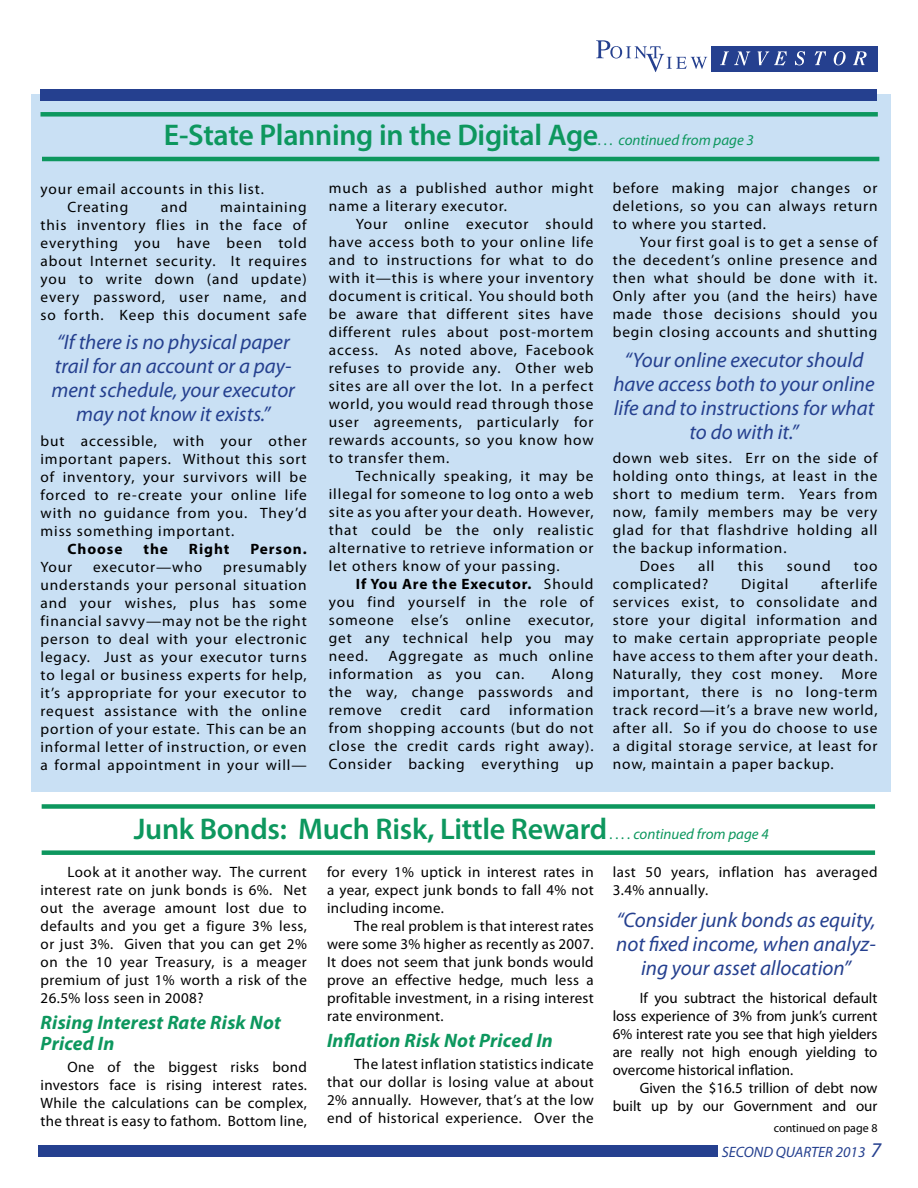
<style>
.page{position:relative;width:918px;height:1188px;background:#fff}
.page>*{position:absolute;margin:0;border:0;box-sizing:border-box;transform-origin:0 0}
.t1{font:600 30px "Myriad Pro";letter-spacing:-.01em;color:#0d975e}
.t2{font:italic 21px/24px "Myriad Pro";color:#25408f;text-align:center}
.t3{font:italic 700 19.5px/21px "Myriad Pro";letter-spacing:.01em;color:#0d975e}
.t4{font:15px/18px "Myriad Pro";letter-spacing:.06em;color:#000;text-align:justify}
.t5{font:15px/18px "Myriad Pro";color:#000;text-align:right}
.t6{font:15px/18px "Myriad Pro";letter-spacing:.03em;color:#000}
.t7{font:700 15px "Myriad Pro";letter-spacing:.06em;color:#000}
.t8{font:italic 15px "Myriad Pro";color:#25408f}
.t9{font:12px "Myriad Pro";color:#000}
.s1{font-weight:400;font-style:italic;font-size:15px}
.s2{font-weight:700}
.s3{font-size:21px}
</style>
<div class="page">
<div style="left:32px;top:94px;width:859px;height:698px;background:#c9e0f4"></div>
<div style="left:38px;top:1145px;width:679px;height:12px;background:#25408f"></div>
<div style="left:40px;top:89px;width:838px;height:12px;background:#25408f"></div>
<svg style="left:596px;top:40px;width:111px;height:32px"></svg>
<div style="left:711px;top:46px;width:167px;height:26px;background:#25408f"></div>
<svg style="left:720px;top:51px;width:30px;height:14px"></svg>
<svg style="left:758px;top:51px;width:29px;height:14px"></svg>
<svg style="left:795px;top:51px;width:10px;height:14px"></svg>
<svg style="left:815px;top:51px;width:11px;height:14px"></svg>
<svg style="left:834px;top:51px;width:12px;height:14px"></svg>
<svg style="left:853px;top:51px;width:14px;height:14px"></svg>
<div style="left:40px;top:112px;width:838px;height:5px;background:#0d975e"></div>
<hr style="left:42px;top:157px;width:837px;height:4px;background:#0d975e">
<div style="left:42px;top:804px;width:833px;height:5px;background:#0d975e"></div>
<div style="left:42px;top:850px;width:833px;height:5px;background:#0d975e"></div>
<h1 class="t1" style="left:164px;top:116px;width:592px">E-State Planning in the Digital Age<span class="s1">. . . continued from page 3</span></h1>
<p class="t4" style="left:68px;top:179px;width:198px;text-indent:-27px">your email accounts in this list.<br>Creating</p>
<p class="t4" style="left:161px;top:197px;width:28px">and</p>
<p class="t4" style="left:40px;top:197px;width:268px;text-indent:180px">maintaining this inventory flies in the face of everything you have been told about Internet security. It requires you to write down (and update) every password, user name, and so forth. Keep this document safe</p>
<h2 class="t2" style="left:51px;top:329px;width:245px">“If there is no physical paper trail for an account or a pay&shy;ment schedule, your executor may not know it exists.”</h2>
<p class="t4" style="left:40px;top:431px;width:268px">but accessible, with your other important papers. Without this sort of inventory, your survivors will be forced to re-create your online life with no guidance from you. They’d miss something important.</p>
<p class="t7" style="left:68px;top:539px;width:57px">Choose</p>
<p class="t7" style="left:143px;top:539px;width:26px">the</p>
<p class="t7" style="left:189px;top:539px;width:42px">Right</p>
<p class="t7" style="left:250px;top:539px;width:58px">Person.</p>
<p class="t4" style="left:40px;top:557px;width:33px">Your</p>
<p class="t4" style="left:93px;top:557px;width:111px">executor—who</p>
<p class="t4" style="left:40px;top:557px;width:268px;text-indent:183px">presumably understands your personal situation and your wishes, plus has some financial savvy—may not be the right person to deal with your electronic legacy. Just as your executor turns to legal or business experts for help, it’s appropriate for your executor to request assistance with the online portion of your estate. This can be an informal letter of instruction, or even a formal appointment in your will—</p>
<p class="t4" style="left:329px;top:179px;width:266px">much as a published author might name a literary executor.</p>
<p class="t4" style="left:329px;top:215px;width:266px;text-indent:27px">Your online executor should have access both to your online life and to instructions for what to do with it—this is where your inventory document is critical. You should both be aware that different sites have different rules about post-mortem access. As noted above, Facebook refuses to provide any. Other web sites are all over the lot. In a perfect world, you would read through those user agreements, particularly for rewards accounts, so you know how to transfer them.</p>
<p class="t4" style="left:329px;top:467px;width:266px;text-indent:27px">Technically speaking, it may be illegal for someone to log onto a web site as you after your death. However, that could be the only realistic alternative to retrieve information or let others know of your passing.</p>
<p class="t4" style="left:329px;top:575px;width:266px;text-indent:27px"><span class="s2">If You Are the Executor.</span> Should you find yourself in the role of someone else’s online executor, get any technical help you may need.</p>
<p class="t4" style="left:329px;top:647px;width:266px;text-indent:60px">Aggregate as much online information as you can.</p>
<p class="t4" style="left:329px;top:665px;width:266px;text-indent:223px">Along the way, change passwords and remove credit card information from shopping accounts (but do not close the credit cards right away).<br>Consider backing everything up</p>
<p class="t4" style="left:613px;top:179px;width:266px">before making major changes or deletions, so you can always return to where you started.</p>
<p class="t4" style="left:613px;top:233px;width:266px;text-indent:27px">Your first goal is to get a sense of the decedent’s online presence and then what should be done with it.<br>Only after you (and the heirs) have made those decisions should you begin closing accounts and shutting</p>
<h2 class="t2" style="left:613px;top:348px;width:263px">“Your online executor should have access both to your online life and to instructions for what to do with it.”</h2>
<p class="t4" style="left:613px;top:449px;width:266px">down web sites. Err on the side of</p>
<p class="t4" style="left:613px;top:467px;width:266px">holding onto things, at least in the</p>
<p class="t4" style="left:613px;top:485px;width:266px">short to medium term. Years from</p>
<p class="t4" style="left:613px;top:503px;width:266px">now, family members may be very</p>
<p class="t4" style="left:613px;top:521px;width:266px">glad for that flashdrive holding all</p>
<p class="t4" style="left:613px;top:539px;width:175px">the backup information.</p>
<p class="t4" style="left:640px;top:557px;width:37px">Does</p>
<p class="t4" style="left:698px;top:557px;width:18px">all</p>
<p class="t4" style="left:738px;top:557px;width:27px">this</p>
<p class="t4" style="left:787px;top:557px;width:45px">sound</p>
<p class="t4" style="left:854px;top:557px;width:25px">too</p>
<p class="t4" style="left:613px;top:575px;width:97px">complicated?</p>
<p class="t4" style="left:741px;top:575px;width:49px">Digital</p>
<p class="t4" style="left:613px;top:575px;width:266px;text-indent:209px">afterlife services exist, to consolidate and store your digital information and to make certain appropriate people have access to them after your death.<br>Naturally, they cost money.</p>
<p class="t4" style="left:613px;top:665px;width:266px;text-indent:229px">More important, there is no long-term track record—it’s a brave new world, after all. So if you do choose to use a digital storage service, at least for now, maintain a paper backup.</p>
<h1 class="t1" style="left:134px;top:810px;width:637px">Junk Bonds: Much Risk, Little Reward <span class="s1">. . . . continued from page 4</span></h1>
<p class="t4" style="left:41px;top:863px;width:268px;text-indent:27px">Look at it another way. The current interest rate on junk bonds is 6%. Net out the average amount lost due to defaults and you get a figure 3% less, or just 3%. Given that you can get 2% on the 10 year Treasury, is a meager premium of just 1% worth a risk of the 26.5% loss seen in 2008?</p>
<h3 class="t3" style="left:41px;top:1011px;width:242px">Rising Interest Rate Risk Not<br>Priced In</h3>
<p class="t4" style="left:41px;top:1058px;width:268px;text-indent:27px">One of the biggest risks bond investors face is rising interest rates.<br>While the calculations can be complex, the threat is easy to fathom. Bottom line,</p>
<p class="t4" style="left:327px;top:863px;width:268px">for every 1% uptick in interest rates in a year, expect junk bonds to fall 4% not including income.</p>
<p class="t4" style="left:327px;top:917px;width:268px;text-indent:27px">The real problem is that interest rates were some 3% higher as recently as 2007.<br>It does not seem that junk bonds would prove an effective hedge, much less a profitable investment, in a rising interest rate environment.</p>
<h3 class="t3" style="left:327px;top:1029px;width:227px">Inflation Risk Not Priced In</h3>
<p class="t4" style="left:327px;top:1055px;width:268px;text-indent:27px">The latest inflation statistics indicate that our dollar is losing value at about 2% annually. However, that’s at the low end of historical experience. Over the</p>
<p class="t6" style="left:613px;top:863px;width:266px">last 50 years, inflation has averaged<br>3.4% annually.</p>
<h2 class="t2" style="left:616px;top:908px;width:261px">“Consider junk bonds as equity, not fixed income, when analyz&shy;ing your asset allocation”</h2>
<p class="t4" style="left:613px;top:989px;width:266px;text-indent:27px">If you subtract the historical default loss experience of 3% from junk’s current 6% interest rate you see that high yielders are really not high enough yielding to overcome historical inflation.</p>
<p class="t5" style="left:613px;top:1079px;width:266px">Given the $16.5 trillion of debt now built up by our Government and our</p>
<p class="t9" style="left:774px;top:1121px;width:105px">continued on page 8</p>
<p class="t8" style="left:722px;top:1143px;width:161px">SECOND QUARTER 2013 <span class="s3">7</span></p>
</div>
